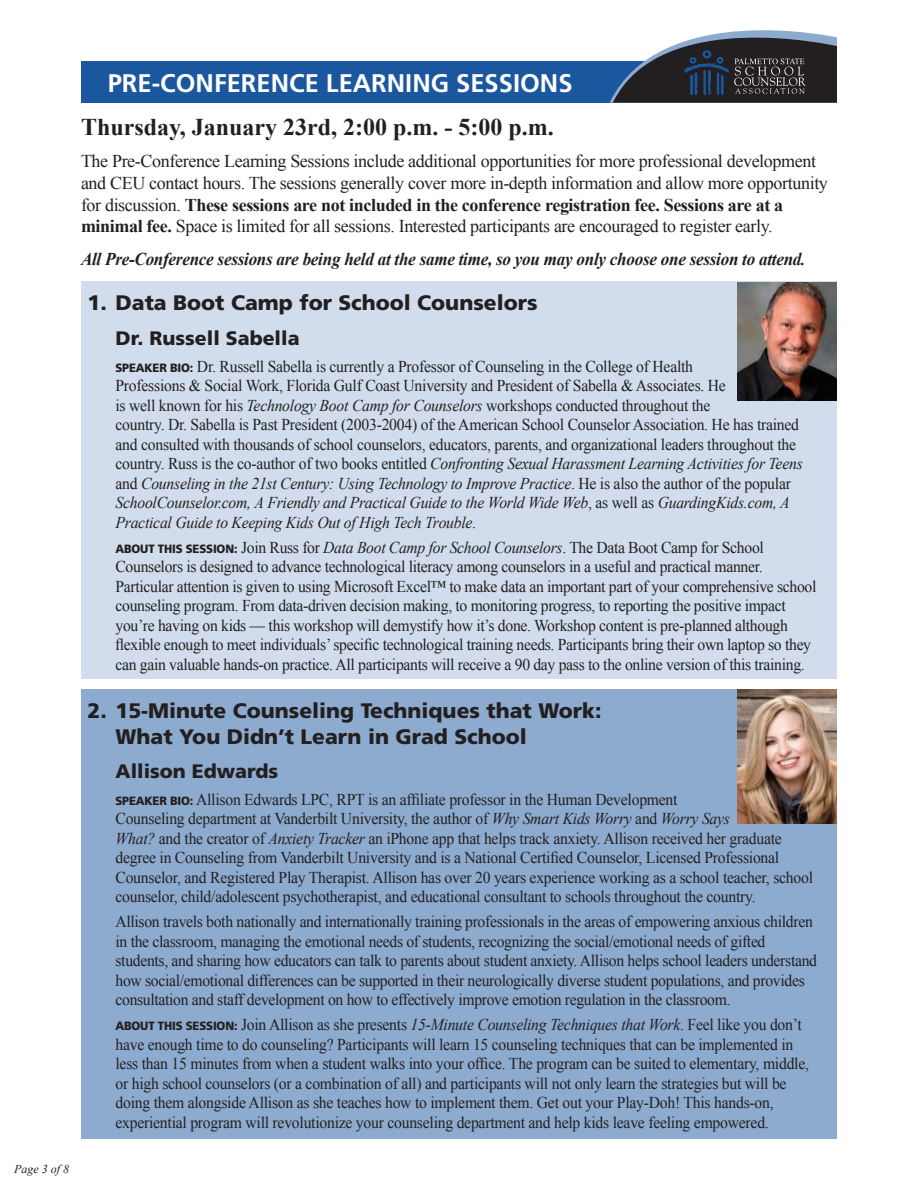
<style>
.page{position:relative;width:918px;height:1188px;background:#fff}
.page>*{position:absolute;margin:0;border:0;box-sizing:border-box;transform-origin:0 0}
.t1{font:700 25.5px "Frutiger";color:#fff}
.t2{font:700 24px "Times New Roman";color:#231f20}
.t3{font:900 21px/25.2px "Frutiger";color:#231f20}
.t4{font:900 19.5px "Frutiger";color:#231f20}
.t5{font:18px/21.6px "Times New Roman";letter-spacing:-.02em;color:#231f20}
.t6{font:italic 700 18px "Times New Roman";letter-spacing:-.015em;color:#231f20;scale:.95 1}
.t7{font:16.5px/19.5px "Times New Roman";letter-spacing:-.015em;color:#231f20;scale:.95 1}
.t8{font:italic 12px "Times New Roman";color:#231f20}
.s1{font-weight:700}
.s2{font-family:"Frutiger";font-weight:900;font-size:12px}
.s3{font-style:italic}
</style>
<div class="page">
<div style="left:81px;top:281px;width:756px;height:397px;background:#d1ddec"></div>
<img style="left:738px;top:282px;width:99px;height:119px">
<div style="left:81px;top:61px;width:755px;height:42px;background:#1b579f"></div>
<svg style="left:610px;top:30px;width:227px;height:73px"></svg>
<div style="left:81px;top:690px;width:756px;height:449px;background:#8dabcf"></div>
<img style="left:737px;top:690px;width:100px;height:134px">
<h1 class="t1" style="left:108px;top:68px;width:466px">PRE-CONFERENCE LEARNING SESSIONS</h1>
<h2 class="t2" style="left:81px;top:110px;width:474px">Thursday, January 23rd, 2:00 p.m. - 5:00 p.m.</h2>
<p class="t5" style="left:81px;top:150px;width:748px">The Pre-Conference Learning Sessions include additional opportunities for more professional development and CEU contact hours. The sessions generally cover more in-depth information and allow more opportunity for discussion. <span class="s1">These sessions are not included in the conference registration fee. Sessions are at a minimal fee.</span> Space is limited for all sessions. Interested participants are encouraged to register early.</p>
<p class="t6" style="left:81px;top:246px;width:764px">All Pre-Conference sessions are being held at the same time, so you may only choose one session to attend.</p>
<p class="t3" style="left:88px;top:290px;width:451px">1. Data Boot Camp for School Counselors</p>
<p class="t4" style="left:116px;top:326px;width:186px">Dr. Russell Sabella</p>
<p class="t7" style="left:116px;top:356px;width:725px"><span class="s2">SPEAKER BIO:</span> Dr. Russell Sabella is currently a Professor of Counseling in the College of Health<br>Professions &amp; Social Work, Florida Gulf Coast University and President of Sabella &amp; Associates. He<br>is well known for his <span class="s3">Technology Boot Camp for Counselors</span> workshops conducted throughout the<br>country. Dr. Sabella is Past President (2003-2004) of the American School Counselor Association. He has trained and consulted with thousands of school counselors, educators, parents, and organizational leaders throughout the country. Russ is the co-author of two books entitled <span class="s3">Confronting Sexual Harassment Learning Activities for Teens </span>and <span class="s3">Counseling in the 21st Century: Using Technology to Improve Practice</span>. He is also the author of the popular <span class="s3">SchoolCounselor.com, A Friendly and Practical Guide to the World Wide Web</span>, as well as <span class="s3">GuardingKids.com, A Practical Guide to Keeping Kids Out of High Tech Trouble</span>.</p>
<p class="t7" style="left:116px;top:537px;width:739px"><span class="s2">ABOUT THIS SESSION:</span> Join Russ for <span class="s3">Data Boot Camp for School Counselors</span>. The Data Boot Camp for School Counselors is designed to advance technological literacy among counselors in a useful and practical manner.<br>Particular attention is given to using Microsoft Excel™ to make data an important part of your comprehensive school counseling program. From data-driven decision making, to monitoring progress, to reporting the positive impact you’re having on kids — this workshop will demystify how it’s done. Workshop content is pre-planned although flexible enough to meet individuals’ specific technological training needs. Participants bring their own laptop so they can gain valuable hands-on practice. All participants will receive a 90 day pass to the online version of this training.</p>
<p class="t3" style="left:116px;top:698px;width:488px;text-indent:-28px">2. 15-Minute Counseling Techniques that Work:<br>What You Didn’t Learn in Grad School</p>
<p class="t4" style="left:116px;top:759px;width:164px">Allison Edwards</p>
<p class="t7" style="left:116px;top:789px;width:736px"><span class="s2">SPEAKER BIO:</span> Allison Edwards LPC, RPT is an affiliate professor in the Human Development<br>Counseling department at Vanderbilt University, the author of <span class="s3">Why Smart Kids Worry</span> and <span class="s3">Worry Says<br>What?</span> and the creator of <span class="s3">Anxiety Tracker</span> an iPhone app that helps track anxiety. Allison received her graduate degree in Counseling from Vanderbilt University and is a National Certified Counselor, Licensed Professional Counselor, and Registered Play Therapist. Allison has over 20 years experience working as a school teacher, school counselor, child/adolescent psychotherapist, and educational consultant to schools throughout the country.</p>
<p class="t7" style="left:116px;top:912px;width:740px">Allison travels both nationally and internationally training professionals in the areas of empowering anxious children in the classroom, managing the emotional needs of students, recognizing the social/emotional needs of gifted students, and sharing how educators can talk to parents about student anxiety. Allison helps school leaders understand how social/emotional differences can be supported in their neurologically diverse student populations, and provides consultation and staff development on how to effectively improve emotion regulation in the classroom.</p>
<p class="t7" style="left:116px;top:1015px;width:732px"><span class="s2">ABOUT THIS SESSION:</span> Join Allison as she presents <span class="s3">15-Minute Counseling Techniques that Work</span>. Feel like you don’t have enough time to do counseling? Participants will learn 15 counseling techniques that can be implemented in less than 15 minutes from when a student walks into your office. The program can be suited to elementary, middle, or high school counselors (or a combination of all) and participants will not only learn the strategies but will be doing them alongside Allison as she teaches how to implement them. Get out your Play-Doh! This hands-on, experiential program will revolutionize your counseling department and help kids leave feeling empowered.</p>
<p class="t8" style="left:14px;top:1160px;width:56px">Page 3 of 8</p>
</div>
